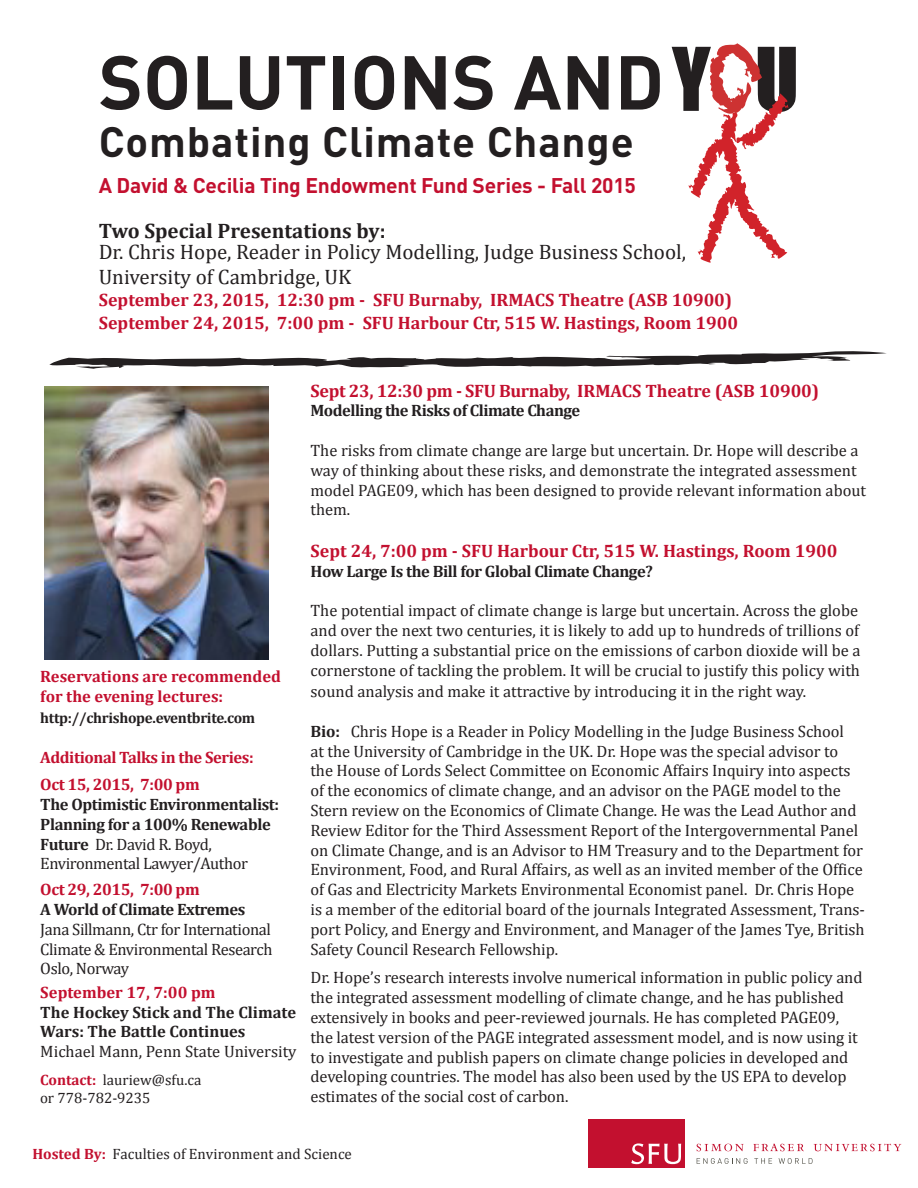
<style>
.page{position:relative;width:918px;height:1188px;background:#fff}
.page>*{position:absolute;margin:0;border:0;box-sizing:border-box;transform-origin:0 0}
.t1{font:81px "Impact";color:#231f20}
.t2{font:700 75px "DIN Pro";color:#231f20}
.t3{font:700 42px "DIN Pro";letter-spacing:.02em;color:#231f20}
.t4{font:21px/25.2px "Cambria";color:#231f20}
.t5{font:700 21px "DIN Pro";letter-spacing:-.01em;color:#c3102f}
.t6{font:700 21px "Cambria";color:#231f20}
.t7{font:700 18px "Cambria";color:#c3102f}
.t8{font:16.5px/19.8px "Cambria";letter-spacing:-.005em;color:#231f20}
.t9{font:700 16.5px/19.8px "Cambria";letter-spacing:-.025em;color:#231f20}
.t10{font:700 16.5px/19.8px "Cambria";letter-spacing:-.015em;color:#c3102f}
.t11{font:700 16.5px/19.8px "Cambria";color:#231f20}
.t12{font:15px/18px "Cambria";color:#231f20}
.t13{font:700 15px "Cambria";letter-spacing:-.02em;color:#231f20}
.s1{color:#fff}
.s2{font-weight:400}
.s3{font-weight:700;color:#c3102f}
.s4{font-weight:700}
</style>
<div class="page">
<div style="left:589px;top:1120px;width:96px;height:48px;background:#c3102f"></div>
<svg style="left:631px;top:1143px;width:50px;height:21px"></svg>
<svg style="left:697px;top:1144px;width:47px;height:7px"></svg>
<svg style="left:753px;top:1144px;width:51px;height:7px"></svg>
<svg style="left:814px;top:1144px;width:87px;height:7px"></svg>
<svg style="left:697px;top:1158px;width:51px;height:6px"></svg>
<svg style="left:754px;top:1158px;width:18px;height:6px"></svg>
<svg style="left:779px;top:1158px;width:34px;height:6px"></svg>
<svg style="left:49px;top:351px;width:838px;height:18px"></svg>
<svg style="left:688px;top:43px;width:101px;height:220px"></svg>
<img style="left:44px;top:387px;width:225px;height:273px">
<p class="t1" style="left:227px;top:16px;width:574px">7 BILLION AND Y<span class="s1">O</span>U</p>
<p class="t3" style="left:99px;top:114px;width:536px">Combating Climate Change</p>
<p class="t5" style="left:99px;top:171px;width:539px">A David &amp; Cecilia Ting Endowment Fund Series - Fall 2015</p>
<p class="t6" style="left:99px;top:216px;width:288px">Two Special Presentations by:</p>
<p class="t4" style="left:99px;top:239px;width:589px">Dr. Chris Hope, Reader in Policy Modelling, Judge Business School,<br>University of Cambridge, UK</p>
<p class="t7" style="left:99px;top:287px;width:635px">September 23, 2015, 12:30 pm - SFU Burnaby, IRMACS Theatre (ASB 10900)</p>
<p class="t7" style="left:99px;top:310px;width:641px">September 24, 2015, 7:00 pm - SFU Harbour Ctr, 515 W. Hastings, Room 1900</p>
<p class="t2" style="left:99px;top:31px;width:567px">SOLUTIONS AND</p>
<p class="t10" style="left:40px;top:666px;width:242px">Reservations are recommended for the evening lectures:</p>
<p class="t13" style="left:40px;top:708px;width:216px">http://chrishope.eventbrite.com</p>
<p class="t10" style="left:40px;top:747px;width:215px">Additional Talks in the Series:</p>
<p class="t10" style="left:40px;top:774px;width:161px">Oct 15, 2015, 7:00 pm</p>
<p class="t9" style="left:40px;top:794px;width:240px">The Optimistic Environmentalist:<br>Planning for a 100% Renewable<br>Future <span class="s2">Dr. David R. Boyd,<br>Environmental Lawyer/Author</span></p>
<p class="t10" style="left:40px;top:879px;width:161px">Oct 29, 2015, 7:00 pm</p>
<p class="t9" style="left:40px;top:899px;width:207px">A World of Climate Extremes</p>
<p class="t8" style="left:40px;top:919px;width:234px;text-align:justify">Jana Sillmann, Ctr for International Climate &amp; Environmental Research Oslo, Norway</p>
<p class="t10" style="left:40px;top:982px;width:177px">September 17, 7:00 pm</p>
<p class="t11" style="left:40px;top:1002px;width:257px">The Hockey Stick and The Climate<br>Wars: The Battle Continues</p>
<p class="t8" style="left:40px;top:1042px;width:258px">Michael Mann, Penn State University</p>
<p class="t12" style="left:40px;top:1071px;width:163px"><span class="s3">Contact:</span> lauriew@sfu.ca or 778-782-9235</p>
<p class="t7" style="left:310px;top:378px;width:510px">Sept 23, 12:30 pm - SFU Burnaby, IRMACS Theatre (ASB 10900)</p>
<p class="t9" style="left:310px;top:400px;width:271px">Modelling the Risks of Climate Change</p>
<p class="t8" style="left:310px;top:440px;width:557px">The risks from climate change are large but uncertain. Dr. Hope will describe a way of thinking about these risks, and demonstrate the integrated assessment model PAGE09, which has been designed to provide relevant information about them.</p>
<p class="t7" style="left:310px;top:538px;width:528px">Sept 24, 7:00 pm - SFU Harbour Ctr, 515 W. Hastings, Room 1900</p>
<p class="t9" style="left:310px;top:560px;width:344px">How Large Is the Bill for Global Climate Change?</p>
<p class="t8" style="left:310px;top:601px;width:550px">The potential impact of climate change is large but uncertain. Across the globe and over the next two centuries, it is likely to add up to hundreds of trillions of</p>
<p class="t8" style="left:310px;top:640px;width:552px">dollars. Putting a substantial price on the emissions of carbon dioxide will be a cornerstone of tackling the problem. It will be crucial to justify this policy with</p>
<p class="t8" style="left:310px;top:682px;width:497px">sound analysis and make it attractive by introducing it in the right way.</p>
<p class="t8" style="left:310px;top:721px;width:556px"><span class="s4">Bio:</span> Chris Hope is a Reader in Policy Modelling in the Judge Business School<br>at the University of Cambridge in the UK. Dr. Hope was the special advisor to<br>the House of Lords Select Committee on Economic Affairs Inquiry into aspects of the economics of climate change, and an advisor on the PAGE model to the Stern review on the Economics of Climate Change. He was the Lead Author and Review Editor for the Third Assessment Report of the Intergovernmental Panel on Climate Change, and is an Advisor to HM Treasury and to the Department for Environment, Food, and Rural Affairs, as well as an invited member of the Office of Gas and Electricity Markets Environmental Economist panel. Dr. Chris Hope is a member of the editorial board of the journals Integrated Assessment, Trans&shy;port Policy, and Energy and Environment, and Manager of the James Tye, British Safety Council Research Fellowship.</p>
<p class="t8" style="left:310px;top:968px;width:554px">Dr. Hope’s research interests involve numerical information in public policy and the integrated assessment modelling of climate change, and he has published extensively in books and peer-reviewed journals. He has completed PAGE09, the latest version of the PAGE integrated assessment model, and is now using it to investigate and publish papers on climate change policies in developed and developing countries. The model has also been used by the US EPA to develop estimates of the social cost of carbon.</p>
<p class="t12" style="left:32px;top:1145px;width:321px"><span class="s3">Hosted By:</span> Faculties of Environment and Science</p>
</div>
